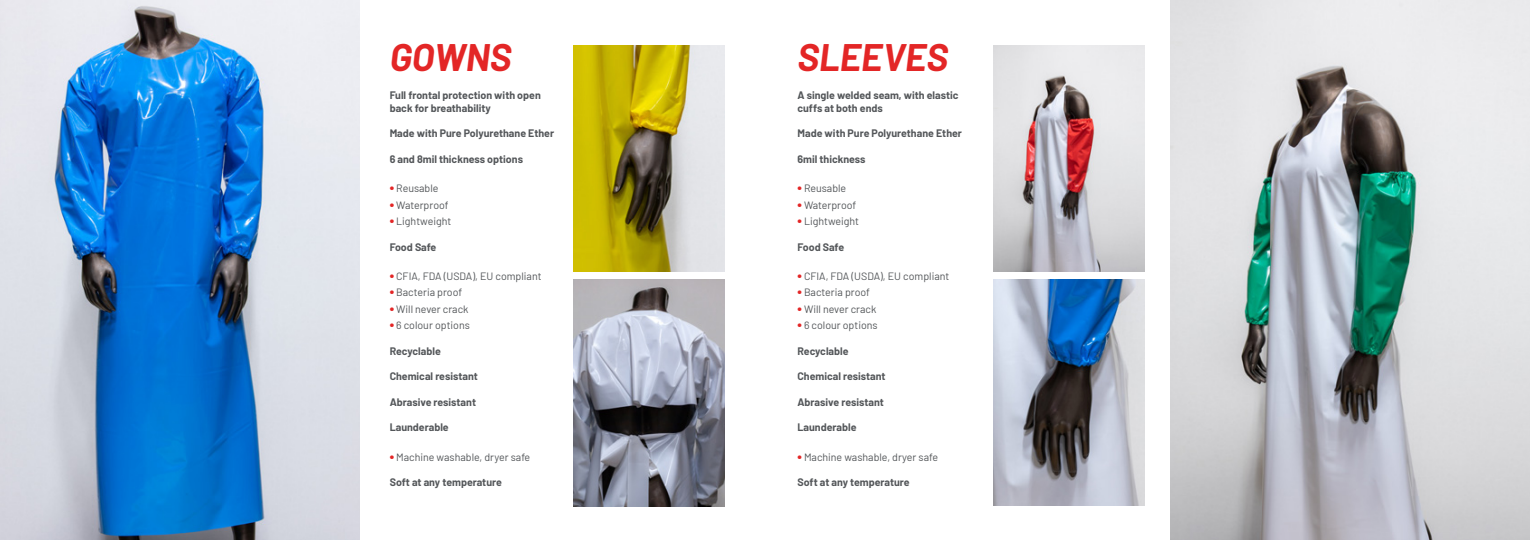
<style>
.page{position:relative;width:1530px;height:540px;background:#fff}
.page>*{position:absolute;margin:0;border:0;box-sizing:border-box;transform-origin:0 0}
.t1{font:italic 700 37.5px "Barlow";color:#e32626}
.t2{font:700 10.62px/12.8px "Barlow";color:#535659}
.t3{font:10.62px "Barlow";color:#535659}
.s1{font-weight:800;font-size:13.75px;color:#e32626}
</style>
<div class="page">
<img style="left:0;top:0;width:360px;height:540px">
<img style="left:573px;top:45px;width:151px;height:227px">
<img style="left:573px;top:280px;width:151px;height:226px">
<img style="left:993px;top:45px;width:151px;height:227px">
<img style="left:993px;top:280px;width:151px;height:226px">
<img style="left:1170px;top:0;width:360px;height:540px">
<p class="t1" style="left:390px;top:30px;width:123px">GOWNS</p>
<p class="t2" style="left:390px;top:88px;width:153px">Full frontal protection with open back for breathability</p>
<p class="t2" style="left:390px;top:126px;width:166px">Made with Pure Polyurethane Ether</p>
<p class="t2" style="left:390px;top:152px;width:135px">6 and 8mil thickness options</p>
<p class="t3" style="left:390px;top:180px;width:50px"><span class="s1">•</span> Reusable</p>
<p class="t3" style="left:390px;top:197px;width:60px"><span class="s1">•</span> Waterproof</p>
<p class="t3" style="left:390px;top:213px;width:63px"><span class="s1">•</span> Lightweight</p>
<p class="t2" style="left:390px;top:239px;width:48px">Food Safe</p>
<p class="t3" style="left:390px;top:268px;width:153px"><span class="s1">•</span> CFIA, FDA (USDA), EU compliant</p>
<p class="t3" style="left:390px;top:285px;width:74px"><span class="s1">•</span> Bacteria proof</p>
<p class="t3" style="left:390px;top:301px;width:80px"><span class="s1">•</span> Will never crack</p>
<p class="t3" style="left:390px;top:318px;width:82px"><span class="s1">•</span> 6 colour options</p>
<p class="t2" style="left:390px;top:344px;width:53px">Recyclable</p>
<p class="t2" style="left:390px;top:369px;width:90px">Chemical resistant</p>
<p class="t2" style="left:390px;top:395px;width:88px">Abrasive resistant</p>
<p class="t2" style="left:390px;top:420px;width:61px">Launderable</p>
<p class="t3" style="left:390px;top:449px;width:142px"><span class="s1">•</span> Machine washable, dryer safe</p>
<p class="t2" style="left:390px;top:475px;width:114px">Soft at any temperature</p>
<p class="t1" style="left:798px;top:30px;width:152px">SLEEVES</p>
<p class="t2" style="left:798px;top:88px;width:163px">A single welded seam, with elastic cuffs at both ends</p>
<p class="t2" style="left:798px;top:126px;width:166px">Made with Pure Polyurethane Ether</p>
<p class="t2" style="left:798px;top:152px;width:70px">6mil thickness</p>
<p class="t3" style="left:798px;top:180px;width:50px"><span class="s1">•</span> Reusable</p>
<p class="t3" style="left:798px;top:197px;width:60px"><span class="s1">•</span> Waterproof</p>
<p class="t3" style="left:798px;top:213px;width:63px"><span class="s1">•</span> Lightweight</p>
<p class="t2" style="left:798px;top:239px;width:48px">Food Safe</p>
<p class="t3" style="left:798px;top:268px;width:153px"><span class="s1">•</span> CFIA, FDA (USDA), EU compliant</p>
<p class="t3" style="left:798px;top:285px;width:74px"><span class="s1">•</span> Bacteria proof</p>
<p class="t3" style="left:798px;top:301px;width:80px"><span class="s1">•</span> Will never crack</p>
<p class="t3" style="left:798px;top:318px;width:82px"><span class="s1">•</span> 6 colour options</p>
<p class="t2" style="left:798px;top:344px;width:53px">Recyclable</p>
<p class="t2" style="left:798px;top:369px;width:90px">Chemical resistant</p>
<p class="t2" style="left:798px;top:395px;width:88px">Abrasive resistant</p>
<p class="t2" style="left:798px;top:420px;width:61px">Launderable</p>
<p class="t3" style="left:798px;top:449px;width:142px"><span class="s1">•</span> Machine washable, dryer safe</p>
<p class="t2" style="left:798px;top:475px;width:114px">Soft at any temperature</p>
</div>
